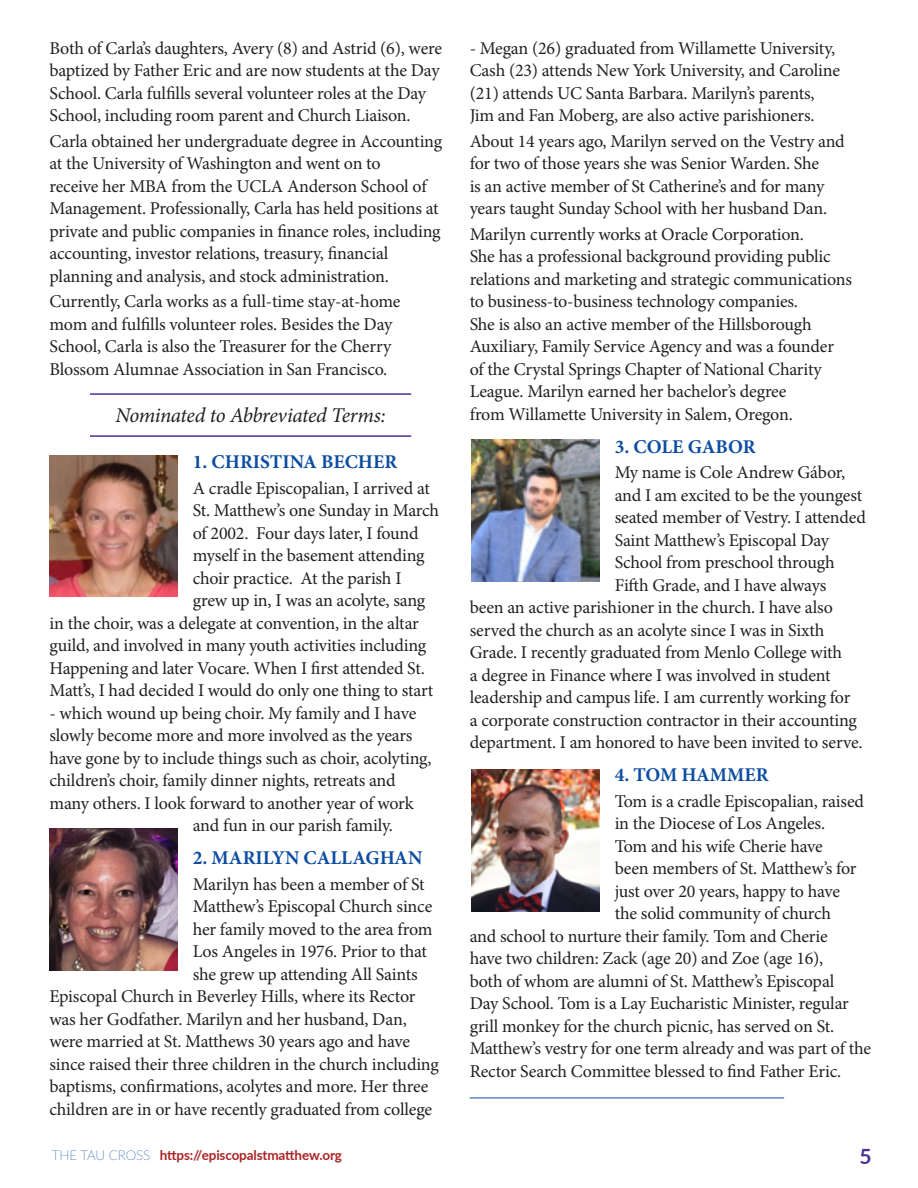
<style>
.page{position:relative;width:918px;height:1188px;background:#fff}
.page>*{position:absolute;margin:0;border:0;box-sizing:border-box;transform-origin:0 0}
.pull_quote_w_rules{font:italic 21px "Minion Pro";letter-spacing:-.02em;color:#231f20}
.t1{font:700 21px "Lato";color:#4e2e92}
.YN_Subheads{font:700 19.5px "Minion Pro";color:#0d4da1}
.t2{font:18px/22.5px "Minion Pro";letter-spacing:-.015em;color:#231f20}
.t3{font:700 13.5px "Lato";letter-spacing:-.01em;color:#ab2224}
.s1{font-weight:100;color:#0d4da1}
</style>
<div class="page">
<hr style="left:90px;top:393px;width:321px;height:2px;background:#4e2e92">
<hr style="left:90px;top:435px;width:321px;height:2px;background:#4e2e92">
<hr style="left:470px;top:1098px;width:314px;height:1px;background:#0d4da1">
<img style="left:50px;top:455px;width:128px;height:142px">
<img style="left:50px;top:829px;width:127px;height:142px">
<img style="left:471px;top:440px;width:129px;height:142px">
<img style="left:471px;top:770px;width:129px;height:141px">
<p class="t2" style="left:50px;top:37px;width:394px">Both of Carla’s daughters, Avery (8) and Astrid (6), were baptized by Father Eric and are now students at the Day School. Carla fulfills several volunteer roles at the Day School, including room parent and Church Liaison.</p>
<p class="t2" style="left:50px;top:130px;width:394px">Carla obtained her undergraduate degree in Accounting at the University of Washington and went on to<br>receive her MBA from the UCLA Anderson School of Management. Professionally, Carla has held positions at private and public companies in finance roles, including accounting, investor relations, treasury, financial planning and analysis, and stock administration.</p>
<p class="t2" style="left:50px;top:290px;width:353px">Currently, Carla works as a full-time stay-at-home mom and fulfills volunteer roles. Besides the Day School, Carla is also the Treasurer for the Cherry Blossom Alumnae Association in San Francisco.</p>
<p class="pull_quote_w_rules" style="left:116px;top:401px;width:272px">Nominated to Abbreviated Terms:</p>
<p class="YN_Subheads" style="left:193px;top:448px;width:206px">1. CHRISTINA BECHER</p>
<p class="t2" style="left:193px;top:477px;width:239px">A cradle Episcopalian, I arrived at</p>
<p class="t2" style="left:193px;top:499px;width:248px">St. Matthew’s one Sunday in March</p>
<p class="t2" style="left:193px;top:522px;width:227px">of 2002. Four days later, I found</p>
<p class="t2" style="left:193px;top:544px;width:233px">myself in the basement attending</p>
<p class="t2" style="left:193px;top:567px;width:210px">choir practice. At the parish I</p>
<p class="t2" style="left:193px;top:589px;width:234px">grew up in, I was an acolyte, sang</p>
<p class="t2" style="left:50px;top:612px;width:371px">in the choir, was a delegate at convention, in the altar</p>
<p class="t2" style="left:50px;top:634px;width:378px">guild, and involved in many youth activities including</p>
<p class="t2" style="left:50px;top:657px;width:377px">Happening and later Vocare. When I first attended St.</p>
<p class="t2" style="left:50px;top:679px;width:385px">Matt’s, I had decided I would do only one thing to start</p>
<p class="t2" style="left:50px;top:702px;width:368px">- which wound up being choir. My family and I have</p>
<p class="t2" style="left:50px;top:724px;width:364px">slowly become more and more involved as the years</p>
<p class="t2" style="left:50px;top:747px;width:384px">have gone by to include things such as choir, acolyting,</p>
<p class="t2" style="left:50px;top:769px;width:348px">children’s choir, family dinner nights, retreats and</p>
<p class="t2" style="left:50px;top:792px;width:366px">many others. I look forward to another year of work</p>
<p class="t2" style="left:193px;top:814px;width:202px">and fun in our parish family.</p>
<p class="YN_Subheads" style="left:193px;top:844px;width:231px">2. MARILYN CALLAGHAN</p>
<p class="t2" style="left:193px;top:873px;width:233px">Marilyn has been a member of St</p>
<p class="t2" style="left:193px;top:895px;width:241px">Matthew’s Episcopal Church since</p>
<p class="t2" style="left:193px;top:918px;width:241px">her family moved to the area from</p>
<p class="t2" style="left:193px;top:940px;width:236px">Los Angeles in 1976. Prior to that</p>
<p class="t2" style="left:193px;top:963px;width:226px">she grew up attending All Saints</p>
<p class="t2" style="left:50px;top:985px;width:368px">Episcopal Church in Beverley Hills, where its Rector</p>
<p class="t2" style="left:50px;top:1008px;width:359px">was her Godfather. Marilyn and her husband, Dan,</p>
<p class="t2" style="left:50px;top:1030px;width:362px">were married at St. Matthews 30 years ago and have</p>
<p class="t2" style="left:50px;top:1053px;width:391px">since raised their three children in the church including</p>
<p class="t2" style="left:50px;top:1075px;width:380px">baptisms, confirmations, acolytes and more. Her three</p>
<p class="t2" style="left:50px;top:1098px;width:384px">children are in or have recently graduated from college</p>
<p class="t2" style="left:470px;top:37px;width:372px">- Megan (26) graduated from Willamette University, Cash (23) attends New York University, and Caroline (21) attends UC Santa Barbara. Marilyn’s parents, Jim and Fan Moberg, are also active parishioners.</p>
<p class="t2" style="left:470px;top:130px;width:377px">About 14 years ago, Marilyn served on the Vestry and for two of those years she was Senior Warden. She<br>is an active member of St Catherine’s and for many years taught Sunday School with her husband Dan.</p>
<p class="t2" style="left:470px;top:223px;width:384px">Marilyn currently works at Oracle Corporation.<br>She has a professional background providing public relations and marketing and strategic communications to business-to-business technology companies.<br>She is also an active member of the Hillsborough Auxiliary, Family Service Agency and was a founder of the Crystal Springs Chapter of National Charity League. Marilyn earned her bachelor’s degree<br>from Willamette University in Salem, Oregon.</p>
<p class="YN_Subheads" style="left:615px;top:433px;width:142px">3. COLE GABOR</p>
<p class="t2" style="left:615px;top:461px;width:232px">My name is Cole Andrew Gábor,</p>
<p class="t2" style="left:615px;top:484px;width:249px">and I am excited to be the youngest</p>
<p class="t2" style="left:615px;top:506px;width:253px">seated member of Vestry. I attended</p>
<p class="t2" style="left:615px;top:529px;width:216px">Saint Matthew’s Episcopal Day</p>
<p class="t2" style="left:615px;top:551px;width:222px">School from preschool through</p>
<p class="t2" style="left:615px;top:574px;width:213px">Fifth Grade, and I have always</p>
<p class="t2" style="left:470px;top:596px;width:365px">been an active parishioner in the church. I have also</p>
<p class="t2" style="left:470px;top:619px;width:356px">served the church as an acolyte since I was in Sixth</p>
<p class="t2" style="left:470px;top:641px;width:374px">Grade. I recently graduated from Menlo College with</p>
<p class="t2" style="left:470px;top:664px;width:362px">a degree in Finance where I was involved in student</p>
<p class="t2" style="left:470px;top:686px;width:382px">leadership and campus life. I am currently working for</p>
<p class="t2" style="left:470px;top:709px;width:389px">a corporate construction contractor in their accounting</p>
<p class="t2" style="left:470px;top:731px;width:394px">department. I am honored to have been invited to serve.</p>
<p class="YN_Subheads" style="left:615px;top:761px;width:155px">4. TOM HAMMER</p>
<p class="t2" style="left:615px;top:790px;width:251px">Tom is a cradle Episcopalian, raised</p>
<p class="t2" style="left:615px;top:812px;width:212px">in the Diocese of Los Angeles.</p>
<p class="t2" style="left:615px;top:835px;width:210px">Tom and his wife Cherie have</p>
<p class="t2" style="left:615px;top:857px;width:243px">been members of St. Matthew’s for</p>
<p class="t2" style="left:615px;top:880px;width:227px">just over 20 years, happy to have</p>
<p class="t2" style="left:615px;top:902px;width:218px">the solid community of church</p>
<p class="t2" style="left:470px;top:925px;width:360px">and school to nurture their family. Tom and Cherie</p>
<p class="t2" style="left:470px;top:947px;width:355px">have two children: Zack (age 20) and Zoe (age 16),</p>
<p class="t2" style="left:470px;top:970px;width:366px">both of whom are alumni of St. Matthew’s Episcopal</p>
<p class="t2" style="left:470px;top:992px;width:381px">Day School. Tom is a Lay Eucharistic Minister, regular</p>
<p class="t2" style="left:470px;top:1015px;width:366px">grill monkey for the church picnic, has served on St.</p>
<p class="t2" style="left:470px;top:1037px;width:403px">Matthew’s vestry for one term already and was part of the</p>
<p class="t2" style="left:470px;top:1060px;width:373px">Rector Search Committee blessed to find Father Eric.</p>
<p class="t3" style="left:52px;top:1145px;width:292px"><span class="s1">THE TAU CROSS</span> https://episcopalstmatthew.org</p>
<p class="t1" style="left:860px;top:1141px;width:14px">5</p>
</div>
